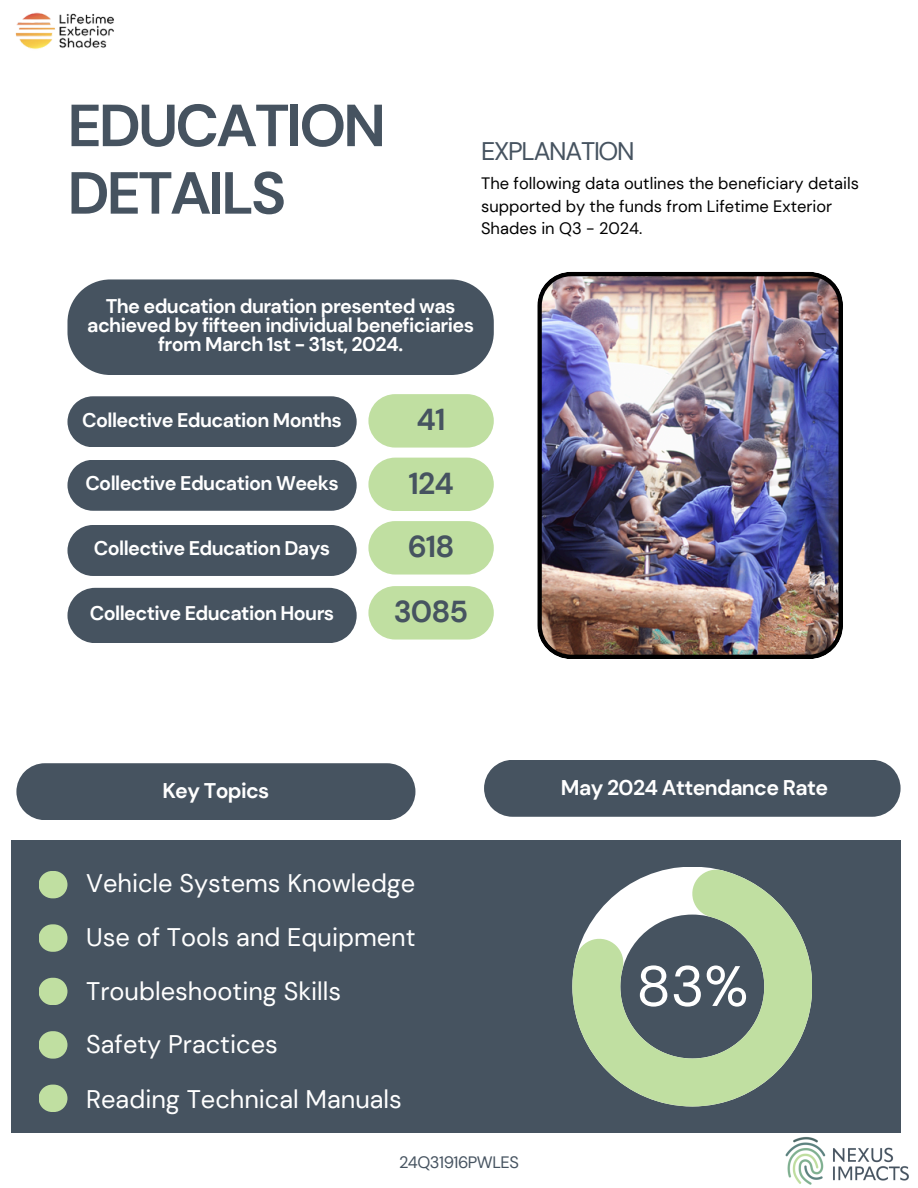
<style>
.page{position:relative;width:918px;height:1188px;background:#fff}
.page>*{position:absolute;margin:0;border:0;box-sizing:border-box;transform-origin:0 0}
.t1{font:700 59.25px/67.5px "DM Sans";letter-spacing:-.05em;color:#465360}
.t2{font:56.85px "DM Sans";color:#fff}
.t3{font:700 30.3px "DM Sans";letter-spacing:-.03em;color:#465360}
.t4{font:25.35px "DM Sans";color:#fff}
.t5{font:25.35px "DM Sans";letter-spacing:-.05em;color:#465360}
.t6{font:700 21.3px "DM Sans";letter-spacing:-.03em;color:#fff}
.t7{font:700 19.8px/19.2px "DM Sans";letter-spacing:-.03em;color:#fff;text-align:center}
.t8{font:16.5px/22.5px "DM Sans";color:#000}
.t9{font:16.5px "DM Sans";letter-spacing:-.03em;color:#465360}
</style>
<div class="page">
<div style="left:11px;top:840px;width:890px;height:293px;background:#465360"></div>
<div style="left:67px;top:525px;width:290px;height:51px;background:#465360"></div>
<div style="left:67px;top:588px;width:290px;height:55px;background:#465360"></div>
<div style="left:16px;top:763px;width:399px;height:57px;background:#465360"></div>
<div style="left:484px;top:760px;width:417px;height:57px;background:#465360"></div>
<svg style="left:368px;top:521px;width:126px;height:54px;background:#c6e2aa"></svg>
<svg style="left:368px;top:586px;width:126px;height:54px;background:#c6e2aa"></svg>
<img style="left:537px;top:272px;width:306px;height:387px">
<img style="left:785px;top:1136px;width:124px;height:49px">
<svg style="left:572px;top:869px;width:240px;height:237px"></svg>
<svg style="left:39px;top:1085px;width:28px;height:27px"></svg>
<svg style="left:39px;top:1031px;width:28px;height:28px"></svg>
<svg style="left:39px;top:978px;width:28px;height:27px"></svg>
<svg style="left:39px;top:924px;width:28px;height:28px"></svg>
<svg style="left:39px;top:871px;width:28px;height:27px"></svg>
<div style="left:67px;top:279px;width:427px;height:96px;background:#465360"></div>
<div style="left:67px;top:396px;width:290px;height:51px;background:#465360"></div>
<svg style="left:368px;top:394px;width:126px;height:54px;background:#c6e2aa"></svg>
<div style="left:67px;top:460px;width:290px;height:51px;background:#465360"></div>
<svg style="left:368px;top:458px;width:126px;height:53px;background:#c5e2a9"></svg>
<img style="left:15px;top:12px;width:99px;height:38px">
<h5 class="t1" style="left:67px;top:92px;width:320px">EDUCATION<br>DETAILS</h5>
<h5 class="t5" style="left:481px;top:135px;width:155px">EXPLANATION</h5>
<h2 class="t8" style="left:481px;top:172px;width:379px">The following data outlines the beneficiary details supported by the funds from Lifetime Exterior<br>Shades in Q3 - 2024.</h2>
<h4 class="t7" style="left:87px;top:297px;width:388px">The education duration presented was achieved by fifteen individual beneficiaries from March 1st - 31st, 2024.</h4>
<h4 class="t7" style="left:82px;top:410px;width:261px">Collective Education Months</h4>
<h4 class="t3" style="left:417px;top:400px;width:30px">41</h4>
<h4 class="t7" style="left:85px;top:474px;width:255px">Collective Education Weeks</h4>
<h6 class="t3" style="left:408px;top:464px;width:47px">124</h6>
<p class="t7" style="left:94px;top:539px;width:238px">Collective Education Days</p>
<h1 class="t7" style="left:90px;top:604px;width:246px">Collective Education Hours</h1>
<h5 class="t3" style="left:408px;top:527px;width:48px">618</h5>
<h5 class="t3" style="left:394px;top:592px;width:76px">3085</h5>
<h3 class="t6" style="left:162px;top:777px;width:109px">Key Topics</h3>
<p class="t6" style="left:561px;top:774px;width:269px">May 2024 Attendance Rate</p>
<h5 class="t4" style="left:86px;top:867px;width:331px">Vehicle Systems Knowledge</h5>
<h2 class="t4" style="left:86px;top:921px;width:331px">Use of Tools and Equipment</h2>
<h5 class="t4" style="left:86px;top:974px;width:257px">Troubleshooting Skills</h5>
<h5 class="t4" style="left:86px;top:1028px;width:193px">Safety Practices</h5>
<h4 class="t4" style="left:86px;top:1083px;width:317px">Reading Technical Manuals</h4>
<h2 class="t9" style="left:399px;top:1152px;width:121px">24Q31916PWLES</h2>
<h2 class="t2" style="left:636px;top:950px;width:114px">83%</h2>
</div>
